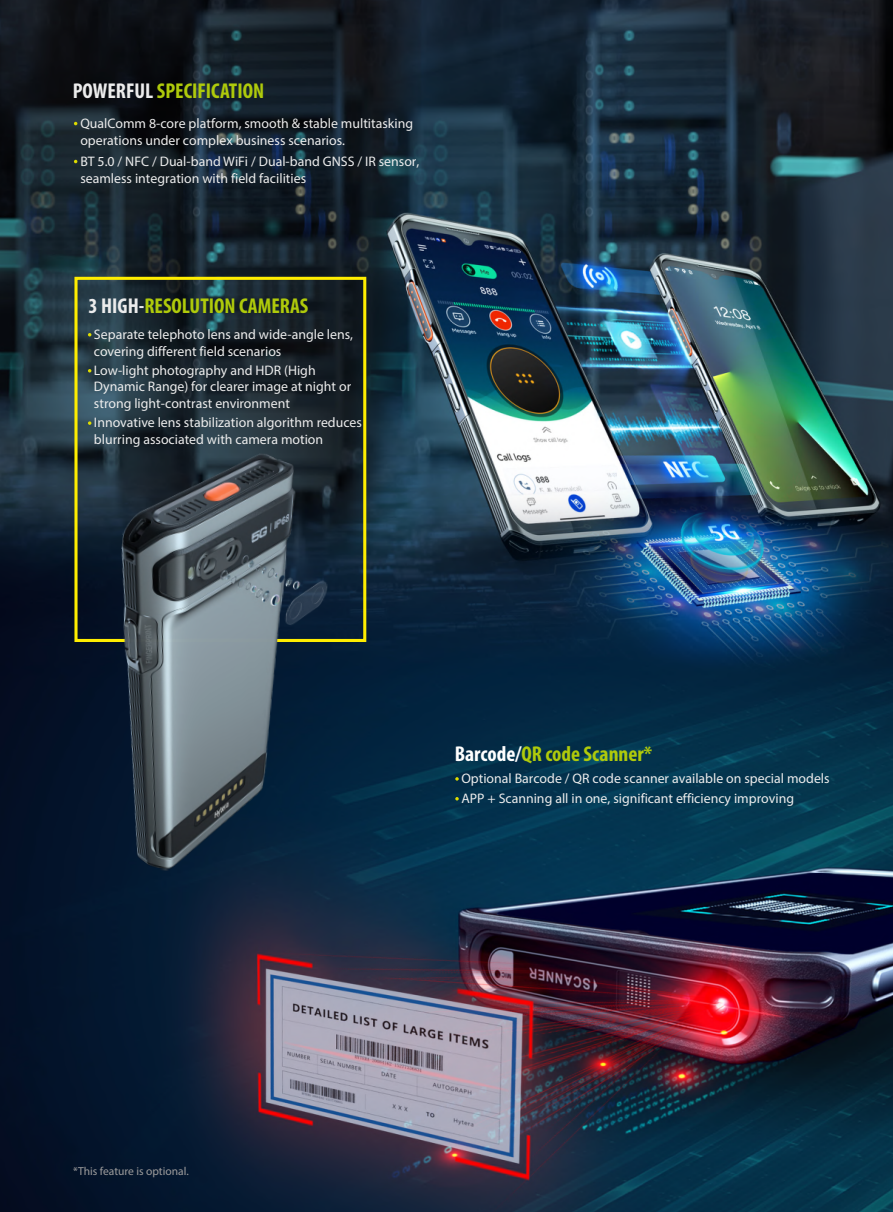
<style>
.page{position:relative;width:893px;height:1212px;background:#fff}
.page>*{position:absolute;margin:0;border:0;box-sizing:border-box;transform-origin:0 0}
.t1{font:700 condensed 21.6px "Myriad Pro";color:#afca0b}
.t2{font:13.8px/16.6px "Myriad Pro";color:#ececec}
.t3{font:11.55px "Myriad Pro";color:#9d9c9c}
.s1{color:#ececec}
.s2{color:#fff}
</style>
<div class="page">
<img style="left:0;top:0;width:893px;height:1212px">
<div style="left:74px;top:277px;width:292px;height:365px;border:3px solid #ffed00"></div>
<svg style="left:88px;top:421px;width:3px;height:4px"></svg>
<svg style="left:455px;top:777px;width:4px;height:4px"></svg>
<svg style="left:455px;top:797px;width:4px;height:3px"></svg>
<img style="left:100px;top:444px;width:236px;height:436px">
<h1 class="t1" style="left:73px;top:77px;width:193px"><span class="s1">POWERFUL</span> SPECIFICATION</h1>
<p class="t2" style="left:80px;top:115px;width:334px">QualComm 8-core platform, smooth &amp; stable multitasking operations under complex business scenarios.</p>
<p class="t2" style="left:80px;top:153px;width:341px">BT 5.0 / NFC / Dual-band WiFi / Dual-band GNSS / IR sensor, seamless integration with field facilities</p>
<h1 class="t1" style="left:89px;top:292px;width:221px"><span class="s1">3 HIGH-</span>RESOLUTION CAMERAS</h1>
<p class="t2" style="left:94px;top:326px;width:260px">Separate telephoto lens and wide-angle lens, covering different field scenarios</p>
<p class="t2" style="left:94px;top:362px;width:259px">Low-light photography and HDR (High<br>Dynamic Range) for clearer image at night or strong light-contrast environment</p>
<p class="t2" style="left:94px;top:414px;width:269px">Innovative lens stabilization algorithm reduces blurring associated with camera motion</p>
<h1 class="t1" style="left:455px;top:740px;width:199px"><span class="s2">Barcode/</span>QR code Scanner*</h1>
<p class="t2" style="left:461px;top:768px;width:370px;line-height:20.1px">Optional Barcode / QR code scanner available on special models<br>APP + Scanning all in one, significant efficiency improving</p>
<p class="t3" style="left:73px;top:1164px;width:117px">*This feature is optional.</p>
</div>
